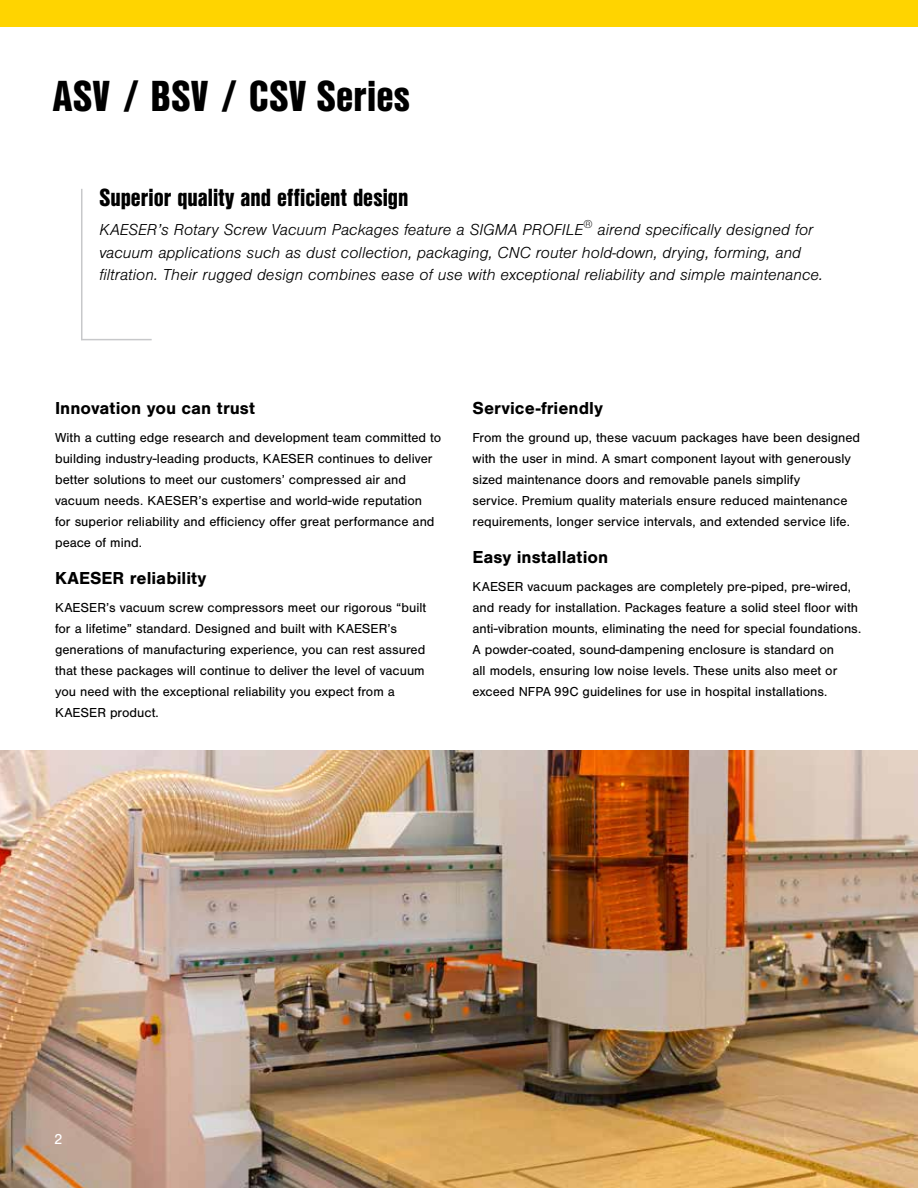
<style>
.page{position:relative;width:918px;height:1188px;background:#fff}
.page>*{position:absolute;margin:0;border:0;box-sizing:border-box;transform-origin:0 0}
.t1{font:900 42px "Nimbus San Con L";letter-spacing:.01em;color:#000}
.t2{font:900 24px "Nimbus San Con L";color:#000}
.t3{font:700 18px "Nimbus San";color:#000}
.t4{font:italic 300 16.5px/22.5px "Nimbus San";color:#000}
.t5{font:15px "Nimbus San";color:#fff}
.t6{font:13.5px/21px "Nimbus San";color:#000}
.t7{font:italic 300 12px "Nimbus San";color:#000}
</style>
<div class="page">
<div style="left:0;top:0;width:918px;height:27px;background:#ffd400"></div>
<img style="left:0;top:751px;width:918px;height:437px">
<hr style="left:81px;top:189px;width:1px;height:151px;background:#c7c8ca">
<hr style="left:81px;top:339px;width:71px;height:1px;background:#c7c8ca">
<h1 class="t1" style="left:53px;top:64px;width:359px">ASV / BSV / CSV Series</h1>
<h2 class="t2" style="left:99px;top:179px;width:311px">Superior quality and efficient design</h2>
<p class="t4" style="left:99px;top:219px;width:485px">KAESER’s Rotary Screw Vacuum Packages feature a SIGMA PROFILE</p>
<p class="t7" style="left:583px;top:218px;width:11px">®</p>
<p class="t4" style="left:99px;top:219px;width:725px;text-indent:498px">airend specifically designed for vacuum applications such as dust collection, packaging, CNC router hold-down, drying, forming, and filtration. Their rugged design combines ease of use with exceptional reliability and simple maintenance.</p>
<h3 class="t3" style="left:55px;top:398px;width:201px">Innovation you can trust</h3>
<p class="t6" style="left:55px;top:427px;width:388px">With a cutting edge research and development team committed to building industry-leading products, KAESER continues to deliver better solutions to meet our customers’ compressed air and vacuum needs. KAESER’s expertise and world-wide reputation<br>for superior reliability and efficiency offer great performance and peace of mind.</p>
<h3 class="t3" style="left:55px;top:568px;width:153px">KAESER reliability</h3>
<p class="t6" style="left:55px;top:597px;width:373px">KAESER’s vacuum screw compressors meet our rigorous “built for a lifetime” standard. Designed and built with KAESER’s generations of manufacturing experience, you can rest assured that these packages will continue to deliver the level of vacuum you need with the exceptional reliability you expect from a KAESER product.</p>
<h3 class="t3" style="left:472px;top:398px;width:132px">Service-friendly</h3>
<p class="t6" style="left:472px;top:427px;width:389px">From the ground up, these vacuum packages have been designed with the user in mind. A smart component layout with generously sized maintenance doors and removable panels simplify<br>service. Premium quality materials ensure reduced maintenance requirements, longer service intervals, and extended service life.</p>
<h3 class="t3" style="left:472px;top:547px;width:137px">Easy installation</h3>
<p class="t6" style="left:472px;top:576px;width:390px">KAESER vacuum packages are completely pre-piped, pre-wired, and ready for installation. Packages feature a solid steel floor with anti-vibration mounts, eliminating the need for special foundations.<br>A powder-coated, sound-dampening enclosure is standard on<br>all models, ensuring low noise levels. These units also meet or exceed NFPA 99C guidelines for use in hospital installations.</p>
<p class="t5" style="left:54px;top:1131px;width:10px">2</p>
</div>
